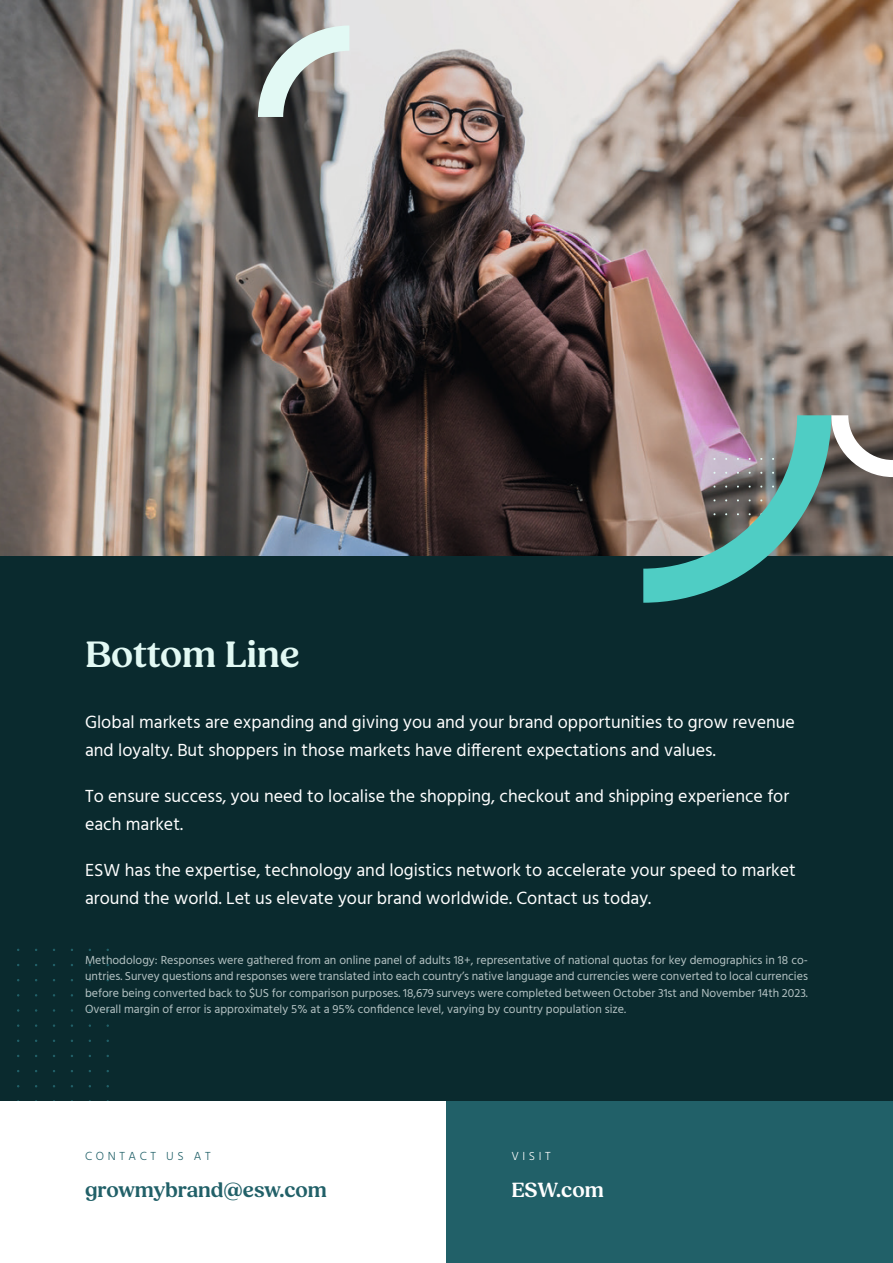
<style>
.page{position:relative;width:893px;height:1263px;background:#0a2a2e}
.page>*{position:absolute;margin:0;border:0;box-sizing:border-box;transform-origin:0 0}
.nagłówek_jasny{font:600 37.5px "Fields";color:#e2f9f4}
.nagłówek_jasny-2{font:600 21px "Fields";color:#216068}
.nagłówek_jasny-3{font:600 21px "Fields";color:#fff}
.p1_biały{font:18px/28.5px "Hind";color:#fff}
.przypisy{font:12px/16.5px "Hind";color:#b5c3c4;text-align:justify}
.nagłówek_jasny-4{font:300 12px "Hind";letter-spacing:.3em;color:#216068}
.nagłówek_jasny-5{font:300 12px "Hind";letter-spacing:.3em;color:#fff}
</style>
<div class="page">
<img style="left:0;top:0;width:893px;height:555px">
<div style="left:0;top:1101px;width:446px;height:162px;background:#fff"></div>
<div style="left:446px;top:1101px;width:447px;height:162px;background:#216068"></div>
<svg style="left:643px;top:415px;width:250px;height:188px"></svg>
<svg style="left:258px;top:26px;width:91px;height:91px;background:#a1a7a4"></svg>
<p class="nagłówek_jasny" style="left:85px;top:633px;width:216px">Bottom Line</p>
<p class="p1_biały" style="left:85px;top:708px;width:711px">Global markets are expanding and giving you and your brand opportunities to grow revenue and loyalty. But shoppers in those markets have different expectations and values.</p>
<p class="p1_biały" style="left:85px;top:782px;width:706px">To ensure success, you need to localise the shopping, checkout and shipping experience for each market.</p>
<p class="p1_biały" style="left:85px;top:856px;width:712px">ESW has the expertise, technology and logistics network to accelerate your speed to market around the world. Let us elevate your brand worldwide. Contact us today.</p>
<p class="przypisy" style="left:85px;top:952px;width:724px">Methodology: Responses were gathered from an online panel of adults 18+, representative of national quotas for key demographics in 18 co&shy;untries. Survey questions and responses were translated into each country’s native language and currencies were converted to local currencies before being converted back to $US for comparison purposes. 18,679 surveys were completed between October 31st and November 14th 2023.<br>Overall margin of error is approximately 5% at a 95% confidence level, varying by country population size.</p>
<p class="nagłówek_jasny-4" style="left:85px;top:1148px;width:127px">CONTACT US AT</p>
<p class="nagłówek_jasny-5" style="left:511px;top:1148px;width:41px">VISIT</p>
<p class="nagłówek_jasny-2" style="left:85px;top:1178px;width:243px">growmybrand@esw.com</p>
<p class="nagłówek_jasny-3" style="left:511px;top:1178px;width:94px">ESW.com</p>
</div>
